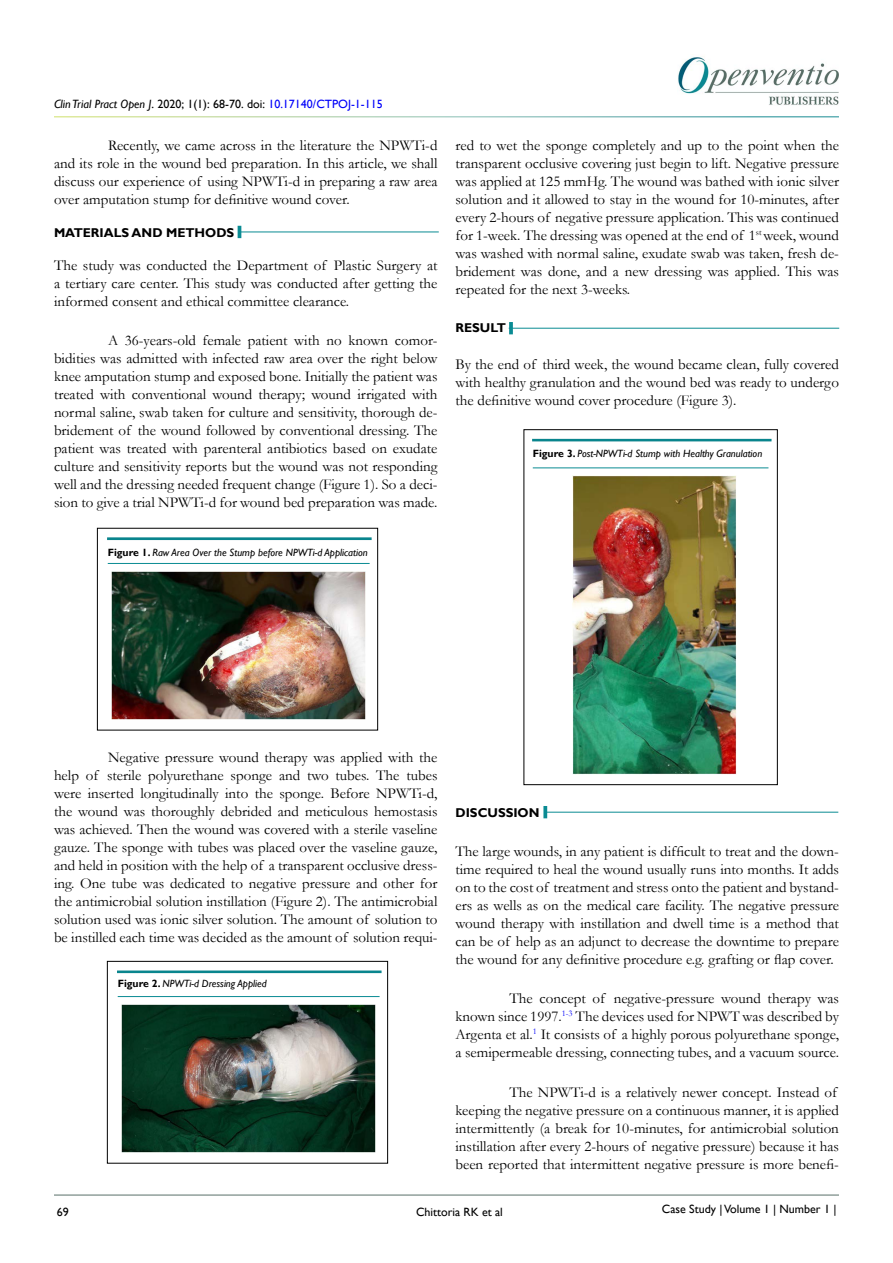
<style>
.page{position:relative;width:893px;height:1263px;background:#fff}
.page>*{position:absolute;margin:0;border:0;box-sizing:border-box;transform-origin:0 0}
.t1{font:15px/18px "Garamond";color:#000;text-align:justify}
.t2{font:700 12.75px "Gill Sans";color:#000}
.t3{font:12px "Gill Sans";color:#000}
.t4{font:italic 10.5px "Gill Sans";color:#000}
.s1{font-style:italic}
.s2{color:#0000fa}
.s3{font-weight:700;font-style:normal}
</style>
<div class="page">
<hr style="left:54px;top:1195px;width:785px;height:1px;background:#597068">
<img style="left:678px;top:57px;width:161px;height:48px">
<hr style="left:239px;top:232px;width:200px;height:1px;background:#0a8b93">
<svg style="left:238px;top:226px;width:3px;height:12px"></svg>
<hr style="left:544px;top:812px;width:294px;height:1px;background:#0a8b93">
<svg style="left:543px;top:806px;width:4px;height:12px"></svg>
<div style="left:97px;top:528px;width:281px;height:202px;border:1px solid #000"></div>
<img style="left:112px;top:571px;width:253px;height:149px">
<div style="left:95px;top:525px;width:289px;height:16px;background:#f9f2f3;opacity:.75"></div>
<hr style="left:108px;top:563px;width:262px;height:1px;background:#0a8b93">
<div style="left:107px;top:961px;width:281px;height:202px;border:1px solid #000"></div>
<img style="left:122px;top:1004px;width:253px;height:149px">
<div style="left:104px;top:958px;width:290px;height:16px;background:#f9f2f3;opacity:.75"></div>
<hr style="left:118px;top:996px;width:262px;height:1px;background:#0a8b93">
<img style="left:573px;top:475px;width:164px;height:300px">
<div style="left:520px;top:426px;width:265px;height:17px;background:#f9f2f3;opacity:.75"></div>
<hr style="left:533px;top:467px;width:235px;height:1px;background:#0a8b93">
<hr style="left:509px;top:328px;width:330px;height:1px;background:#0a8b93">
<svg style="left:509px;top:322px;width:4px;height:12px"></svg>
<p class="t3" style="left:54px;top:97px;width:330px"><span class="s1">Clin Trial Pract Open J</span>. 2020; 1(1): 68-70. doi: <span class="s2">10.17140/CTPOJ-1-115</span></p>
<p class="t1" style="left:54px;top:135px;width:385px;text-indent:54px">Recently, we came across in the literature the NPWTi-d and its role in the wound bed preparation. In this article, we shall discuss our experience of using NPWTi-d in preparing a raw area over amputation stump for definitive wound cover.</p>
<p class="t2" style="left:54px;top:225px;width:182px">MATERIALS AND METHODS</p>
<p class="t1" style="left:54px;top:256px;width:385px">The study was conducted the Department of Plastic Surgery at a tertiary care center. This study was conducted after getting the informed consent and ethical committee clearance.</p>
<p class="t1" style="left:54px;top:331px;width:385px;text-indent:54px">A 36-years-old female patient with no known comor&shy;bidities was admitted with infected raw area over the right below knee amputation stump and exposed bone. Initially the patient was treated with conventional wound therapy; wound irrigated with normal saline, swab taken for culture and sensitivity, thorough de&shy;bridement of the wound followed by conventional dressing. The patient was treated with parenteral antibiotics based on exudate culture and sensitivity reports but the wound was not responding well and the dressing needed frequent change (Figure 1). So a deci&shy;sion to give a trial NPWTi-d for wound bed preparation was made.</p>
<p class="t4" style="left:108px;top:546px;width:261px"><span class="s3">Figure 1.</span> Raw Area Over the Stump before NPWTi-d Application</p>
<p class="t1" style="left:455px;top:135px;width:385px">red to wet the sponge completely and up to the point when the transparent occlusive covering just begin to lift. Negative pressure was applied at 125 mmHg. The wound was bathed with ionic silver solution and it allowed to stay in the wound for 10-minutes, after every 2-hours of negative pressure application. This was continued for 1-week. The dressing was opened at the end of 1<sup>st</sup> week, wound was washed with normal saline, exudate swab was taken, fresh de&shy;bridement was done, and a new dressing was applied. This was repeated for the next 3-weeks.</p>
<p class="t2" style="left:455px;top:320px;width:52px">RESULT</p>
<p class="t1" style="left:455px;top:355px;width:385px">By the end of third week, the wound became clean, fully covered with healthy granulation and the wound bed was ready to undergo the definitive wound cover procedure (Figure 3).</p>
<p class="t4" style="left:533px;top:448px;width:231px"><span class="s3">Figure 3.</span> Post-NPWTi-d Stump with Healthy Granulation</p>
<p class="t1" style="left:54px;top:748px;width:385px;text-indent:54px">Negative pressure wound therapy was applied with the help of sterile polyurethane sponge and two tubes. The tubes were inserted longitudinally into the sponge. Before NPWTi-d, the wound was thoroughly debrided and meticulous hemostasis was achieved. Then the wound was covered with a sterile vaseline gauze. The sponge with tubes was placed over the vaseline gauze, and held in position with the help of a transparent occlusive dress&shy;ing. One tube was dedicated to negative pressure and other for the antimicrobial solution instillation (Figure 2). The antimicrobial solution used was ionic silver solution. The amount of solution to be instilled each time was decided as the amount of solution requi-</p>
<p class="t2" style="left:455px;top:805px;width:86px">DISCUSSION</p>
<p class="t1" style="left:455px;top:842px;width:385px">The large wounds, in any patient is difficult to treat and the down&shy;time required to heal the wound usually runs into months. It adds on to the cost of treatment and stress onto the patient and bystand&shy;ers as wells as on the medical care facility. The negative pressure wound therapy with instillation and dwell time is a method that can be of help as an adjunct to decrease the downtime to prepare the wound for any definitive procedure e.g. grafting or flap cover.</p>
<p class="t1" style="left:455px;top:989px;width:385px;text-indent:54px">The concept of negative-pressure wound therapy was known since 1997.<sup>1-3</sup> The devices used for NPWT was described by Argenta et al.<sup>1</sup> It consists of a highly porous polyurethane sponge, a semipermeable dressing, connecting tubes, and a vacuum source.</p>
<p class="t1" style="left:455px;top:1082px;width:385px;text-align:left;text-indent:54px">The NPWTi-d is a relatively newer concept. Instead of keeping the negative pressure on a continuous manner, it is applied intermittently (a break for 10-minutes, for antimicrobial solution instillation after every 2-hours of negative pressure) because it has been reported that intermittent negative pressure is more benefi-</p>
<p class="t3" style="left:662px;top:1202px;width:176px">Case Study | Volume 1 | Number 1 |</p>
<p class="t4" style="left:118px;top:978px;width:150px"><span class="s3">Figure 2.</span> NPWTi-d Dressing Applied</p>
<p class="t3" style="left:416px;top:1204px;width:88px">Chittoria RK et al</p>
<p class="t3" style="left:57px;top:1205px;width:13px">69</p>
</div>
